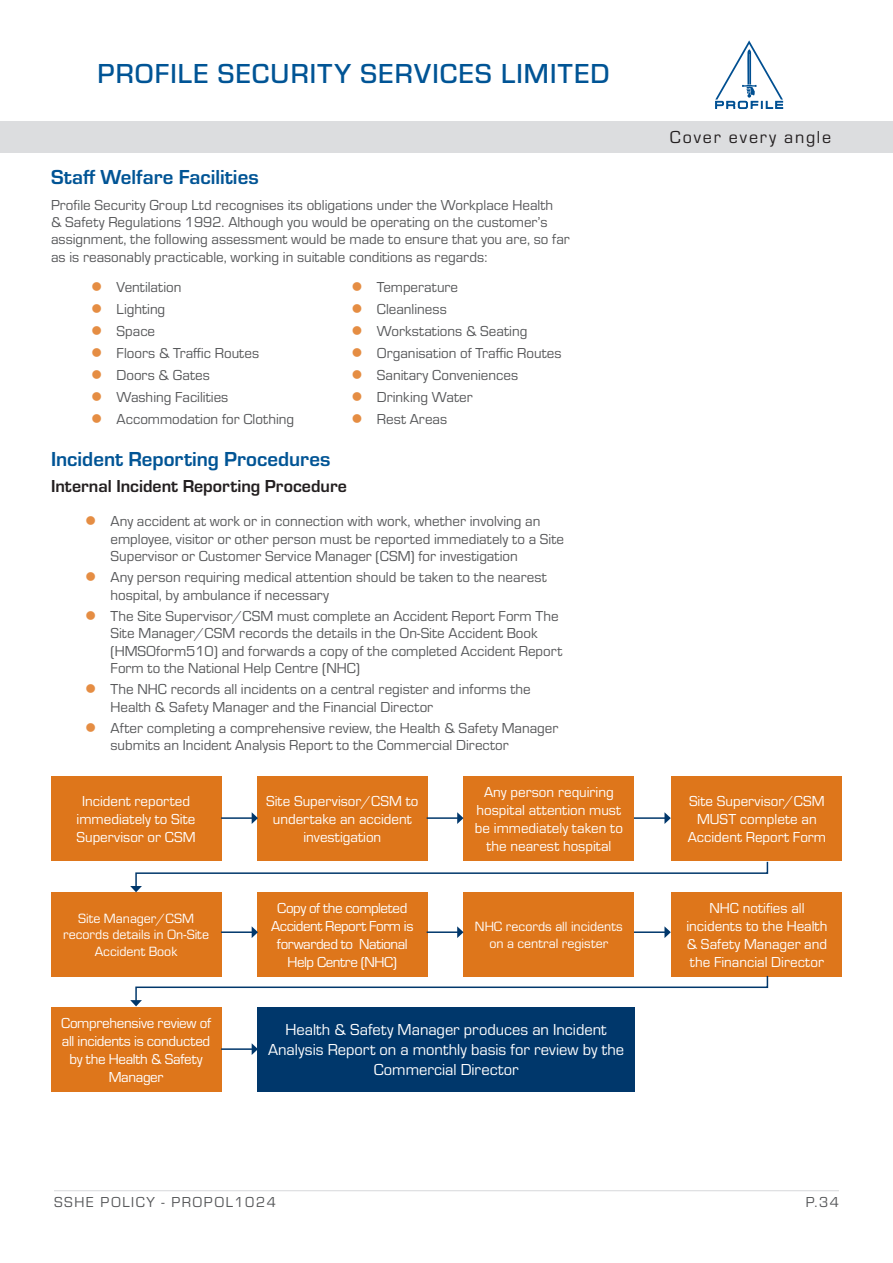
<style>
.page{position:relative;width:893px;height:1263px;background:#fff}
.page>*{position:absolute;margin:0;border:0;box-sizing:border-box;transform-origin:0 0}
.t1{font:500 28.5px "Eurostile";letter-spacing:.04em;color:#005495}
.ProfilePolicyHeading{font:700 21px "Eurostile";color:#005495}
.ProfilePolicySubHeading{font:700 18px "Eurostile";color:#231f20}
.t2{font:18px "Eurostile";letter-spacing:.1em;color:#231f20}
.t3{font:16.5px/19.8px "Eurostile";color:#fff;text-align:center}
.ProfilePolicyBody{font:15px/17.2px "Eurostile";color:#57585a}
.t4{font:15px/18px "Eurostile";color:#fff;text-align:center}
.t5{font:15px/18px "Eurostile";letter-spacing:-.03em;color:#fff;text-align:center}
.t6{font:15px/18px "Eurostile";letter-spacing:-.02em;color:#fff;text-align:center}
.ProfilePolicyBody-2{font:15px "Eurostile";letter-spacing:.1em;color:#57585a}
.t7{font:13.95px/16.6px "Eurostile";color:#fff;text-align:center}
</style>
<div class="page">
<svg style="left:715px;top:40px;width:68px;height:69px"></svg>
<div style="left:0;top:121px;width:893px;height:32px;background:#dcdddf"></div>
<hr style="left:54px;top:1190px;width:785px;height:1px;background:#dcdddf">
<div style="left:672px;top:776px;width:170px;height:85px;background:#de761b"></div>
<div style="left:672px;top:892px;width:170px;height:85px;background:#de761b"></div>
<div style="left:51px;top:776px;width:170px;height:85px;background:#de761b"></div>
<div style="left:51px;top:892px;width:170px;height:85px;background:#de761b"></div>
<div style="left:51px;top:1007px;width:170px;height:85px;background:#de761b"></div>
<div style="left:257px;top:776px;width:170px;height:85px;background:#de761b"></div>
<div style="left:257px;top:892px;width:170px;height:85px;background:#de761b"></div>
<div style="left:257px;top:1007px;width:378px;height:85px;background:#00376b"></div>
<div style="left:464px;top:776px;width:170px;height:85px;background:#de761b"></div>
<div style="left:464px;top:892px;width:170px;height:85px;background:#de761b"></div>
<svg style="left:130px;top:860px;width:639px;height:32px"></svg>
<svg style="left:130px;top:974px;width:639px;height:32px"></svg>
<hr style="left:221px;top:817px;width:31px;height:2px;background:#00376b">
<svg style="left:252px;top:812px;width:6px;height:12px"></svg>
<hr style="left:221px;top:931px;width:31px;height:2px;background:#00376b">
<svg style="left:252px;top:926px;width:6px;height:12px"></svg>
<hr style="left:221px;top:1048px;width:31px;height:2px;background:#00376b">
<svg style="left:252px;top:1043px;width:5px;height:12px"></svg>
<hr style="left:427px;top:817px;width:31px;height:2px;background:#00376b">
<svg style="left:457px;top:812px;width:6px;height:12px"></svg>
<hr style="left:427px;top:931px;width:31px;height:2px;background:#00376b">
<svg style="left:457px;top:926px;width:6px;height:12px"></svg>
<hr style="left:634px;top:817px;width:31px;height:2px;background:#00376b">
<svg style="left:664px;top:812px;width:7px;height:12px"></svg>
<hr style="left:634px;top:931px;width:31px;height:2px;background:#00376b">
<svg style="left:664px;top:926px;width:7px;height:12px"></svg>
<h1 class="t1" style="left:98px;top:54px;width:513px">PROFILE SECURITY SERVICES LIMITED</h1>
<p class="ProfilePolicyHeading" style="left:51px;top:162px;width:209px">Staff Welfare Facilities</p>
<p class="ProfilePolicyBody" style="left:51px;top:196px;width:520px">Profile Security Group Ltd recognises its obligations under the Workplace Health<br>&amp; Safety Regulations 1992. Although you would be operating on the customer’s assignment, the following assessment would be made to ensure that you are, so far as is reasonably practicable, working in suitable conditions as regards:</p>
<p class="ProfilePolicyBody" style="left:117px;top:278px;width:66px">Ventilation</p>
<p class="ProfilePolicyBody" style="left:377px;top:278px;width:83px">Temperature</p>
<p class="ProfilePolicyBody" style="left:117px;top:300px;width:50px">Lighting</p>
<p class="ProfilePolicyBody" style="left:377px;top:300px;width:71px">Cleanliness</p>
<p class="ProfilePolicyBody" style="left:117px;top:322px;width:40px">Space</p>
<p class="ProfilePolicyBody" style="left:377px;top:322px;width:152px">Workstations &amp; Seating</p>
<p class="ProfilePolicyBody" style="left:117px;top:344px;width:144px">Floors &amp; Traffic Routes</p>
<p class="ProfilePolicyBody" style="left:377px;top:344px;width:186px">Organisation of Traffic Routes</p>
<p class="ProfilePolicyBody" style="left:117px;top:366px;width:95px">Doors &amp; Gates</p>
<p class="ProfilePolicyBody" style="left:377px;top:366px;width:143px">Sanitary Conveniences</p>
<p class="ProfilePolicyBody" style="left:117px;top:388px;width:113px">Washing Facilities</p>
<p class="ProfilePolicyBody" style="left:377px;top:388px;width:97px">Drinking Water</p>
<p class="ProfilePolicyBody" style="left:117px;top:410px;width:179px">Accommodation for Clothing</p>
<p class="ProfilePolicyBody" style="left:377px;top:410px;width:72px">Rest Areas</p>
<p class="ProfilePolicyHeading" style="left:51px;top:444px;width:281px">Incident Reporting Procedures</p>
<p class="ProfilePolicySubHeading" style="left:51px;top:473px;width:297px">Internal Incident Reporting Procedure</p>
<p class="ProfilePolicyBody" style="left:111px;top:512px;width:455px">Any accident at work or in connection with work, whether involving an employee, visitor or other person must be reported immediately to a Site<br>Supervisor or Customer Service Manager (CSM) for investigation</p>
<p class="ProfilePolicyBody" style="left:111px;top:568px;width:438px">Any person requiring medical attention should be taken to the nearest hospital, by ambulance if necessary</p>
<p class="ProfilePolicyBody" style="left:111px;top:607px;width:453px">The Site Supervisor/CSM must complete an Accident Report Form The Site Manager/CSM records the details in the On-Site Accident Book (HMSOform510) and forwards a copy of the completed Accident Report Form to the National Help Centre (NHC)</p>
<p class="ProfilePolicyBody" style="left:111px;top:680px;width:422px">The NHC records all incidents on a central register and informs the<br>Health &amp; Safety Manager and the Financial Director</p>
<p class="ProfilePolicyBody" style="left:111px;top:719px;width:449px">After completing a comprehensive review, the Health &amp; Safety Manager submits an Incident Analysis Report to the Commercial Director</p>
<p class="t4" style="left:77px;top:791px;width:121px">Incident reported immediately to Site<br>Supervisor or CSM</p>
<p class="t7" style="left:63px;top:909px;width:148px">Site Manager/CSM records details in On-Site<br>Accident Book</p>
<p class="t6" style="left:61px;top:1013px;width:151px">Comprehensive review of all incidents is conducted by the Health &amp; Safety<br>Manager</p>
<p class="t4" style="left:266px;top:791px;width:154px">Site Supervisor/CSM to undertake an accident investigation</p>
<p class="t5" style="left:271px;top:898px;width:144px">Copy of the completed<br>Accident Report Form is forwarded to National<br>Help Centre (NHC)</p>
<p class="t4" style="left:475px;top:782px;width:150px">Any person requiring hospital attention must be immediately taken to the nearest hospital</p>
<p class="t7" style="left:475px;top:917px;width:149px">NHC records all incidents on a central register</p>
<p class="t3" style="left:268px;top:1019px;width:357px">Health &amp; Safety Manager produces an Incident<br>Analysis Report on a monthly basis for review by the<br>Commercial Director</p>
<p class="t2" style="left:670px;top:125px;width:163px">Cover every angle</p>
<p class="t4" style="left:688px;top:791px;width:140px">Site Supervisor/CSM<br>MUST complete an<br>Accident Report Form</p>
<p class="t4" style="left:686px;top:898px;width:142px">NHC notifies all incidents to the Health &amp; Safety Manager and the Financial Director</p>
<p class="ProfilePolicyBody-2" style="left:54px;top:1192px;width:223px">SSHE POLICY - PROPOL1024</p>
<p class="ProfilePolicyBody" style="left:806px;top:1193px;width:35px">P.34</p>
</div>
